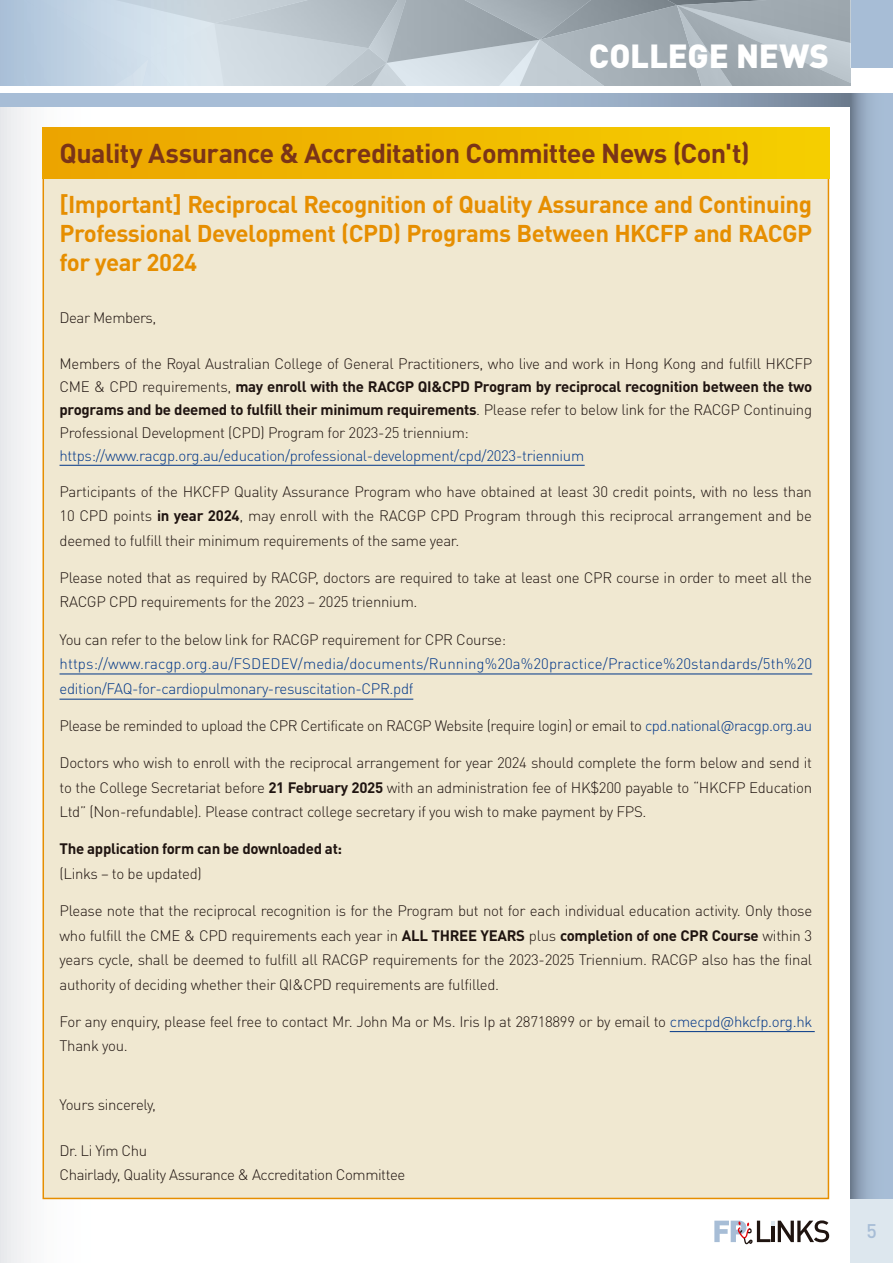
<style>
.page{position:relative;width:893px;height:1263px;background:#fff}
.page>*{position:absolute;margin:0;border:0;box-sizing:border-box;transform-origin:0 0}
.t1{font:900 33px "DIN Pro";letter-spacing:-.005em;color:#fff}
.t2{font:700 27px "DIN Pro";letter-spacing:-.025em;color:#7a3418}
.t3{font:700 24px/28.8px "DIN Pro";letter-spacing:-.02em;color:#e68e00;text-align:justify}
.t4{font:500 19.5px "DIN Pro";color:#a7bdd6}
.t5{font:300 15px/24.5px "DIN Pro";letter-spacing:-.02em;color:#1f1410;text-align:justify}
.t6{font:300 15px/24.5px "DIN Pro";letter-spacing:.005em;color:#003688}
.t7{font:300 15px "DIN Pro";letter-spacing:-.02em;color:#003688}
.t8{font:700 15px "DIN Pro";letter-spacing:-.02em;color:#1f1410}
.s1{font-weight:700}
.s2{color:#003688}
</style>
<div class="page">
<div style="left:850px;top:0;width:43px;height:68px;background:#a7bdd6"></div>
<div style="left:0;top:106px;width:850px;height:1157px;background:linear-gradient(to bottom,#f5f4f2,#f7f6f6)"></div>
<svg style="left:0;top:0;width:850px;height:85px;background:#b6c2cb"></svg>
<svg style="left:0;top:94px;width:850px;height:12px;background:#9cb1c9"></svg>
<svg style="left:850px;top:94px;width:43px;height:1105px;background:#98acc3"></svg>
<div style="left:850px;top:1199px;width:43px;height:64px;background:#dde7ee"></div>
<svg style="left:714px;top:1220px;width:115px;height:24px"></svg>
<div style="left:43px;top:174px;width:786px;height:1025px;background:#f0e8d1;border:2px solid #e68e00"></div>
<hr style="left:60px;top:465px;width:525px;height:1px;background:#003688">
<hr style="left:60px;top:699px;width:353px;height:1px;background:#003688">
<hr style="left:670px;top:1031px;width:145px;height:1px;background:#003688">
<hr style="left:60px;top:674px;width:752px;height:1px;background:#003688">
<div style="left:43px;top:128px;width:786px;height:51px;background:linear-gradient(to right,#eba400,#f5cf00)"></div>
<h1 class="t1" style="left:589px;top:27px;width:242px">COLLEGE NEWS</h1>
<h2 class="t2" style="left:60px;top:130px;width:692px">Quality Assurance &amp; Accreditation Committee News (Con't)</h2>
<h3 class="t3" style="left:60px;top:187px;width:754px">[Important] Reciprocal Recognition of Quality Assurance and Continuing Professional Development (CPD) Programs Between HKCFP and RACGP for year 2024</h3>
<p class="t5" style="left:60px;top:304px;width:98px">Dear Members,</p>
<p class="t5" style="left:60px;top:351px;width:754px;line-height:23px">Members of the Royal Australian College of General Practitioners, who live and work in Hong Kong and fulfill HKCFP CME &amp; CPD requirements, <span class="s1">may enroll with the RACGP QI&amp;CPD Program by reciprocal recognition between the two programs and be deemed to fulfill their minimum requirements</span>. Please refer to below link for the RACGP Continuing Professional Development (CPD) Program for 2023-25 triennium:</p>
<p class="t7" style="left:60px;top:444px;width:526px">https://www.racgp.org.au/education/professional-development/cpd/2023-triennium</p>
<p class="t5" style="left:60px;top:478px;width:754px">Participants of the HKCFP Quality Assurance Program who have obtained at least 30 credit points, with no less than 10 CPD points <span class="s1">in year 2024</span>, may enroll with the RACGP CPD Program through this reciprocal arrangement and be deemed to fulfill their minimum requirements of the same year.</p>
<p class="t5" style="left:60px;top:564px;width:754px">Please noted that as required by RACGP, doctors are required to take at least one CPR course in order to meet all the<br>RACGP CPD requirements for the 2023 – 2025 triennium.</p>
<p class="t5" style="left:60px;top:626px;width:448px">You can refer to the below link for RACGP requirement for CPR Course:</p>
<p class="t6" style="left:60px;top:650px;width:754px">https://www.racgp.org.au/FSDEDEV/media/documents/Running%20a%20practice/Practice%20standards/5th%20 edition/FAQ-for-cardiopulmonary-resuscitation-CPR.pdf</p>
<p class="t5" style="left:60px;top:712px;width:754px">Please be reminded to upload the CPR Certificate on RACGP Website (require login) or email to <span class="s2">cpd.national@racgp.org.au</span></p>
<p class="t5" style="left:60px;top:749px;width:754px">Doctors who wish to enroll with the reciprocal arrangement for year 2024 should complete the form below and send it to the College Secretariat before <span class="s1">21 February 2025</span> with an administration fee of HK$200 payable to “HKCFP Education Ltd” (Non-refundable). Please contract college secretary if you wish to make payment by FPS.</p>
<p class="t8" style="left:60px;top:836px;width:284px">The application form can be downloaded at:</p>
<p class="t5" style="left:60px;top:860px;width:144px">(Links – to be updated)</p>
<p class="t5" style="left:60px;top:897px;width:754px">Please note that the reciprocal recognition is for the Program but not for each individual education activity. Only those who fulfill the CME &amp; CPD requirements each year in <span class="s1">ALL THREE YEARS</span> plus <span class="s1">completion of one CPR Course</span> within 3 years cycle, shall be deemed to fulfill all RACGP requirements for the 2023-2025 Triennium. RACGP also has the final authority of deciding whether their QI&amp;CPD requirements are fulfilled.</p>
<p class="t5" style="left:60px;top:1008px;width:754px">For any enquiry, please feel free to contact Mr. John Ma or Ms. Iris Ip at 28718899 or by email to <span class="s2">cmecpd@hkcfp.org.hk<br></span>Thank you.</p>
<p class="t5" style="left:60px;top:1091px;width:98px">Yours sincerely,</p>
<p class="t5" style="left:60px;top:1136px;width:347px">Dr. Li Yim Chu<br>Chairlady, Quality Assurance &amp; Accreditation Committee</p>
<h3 class="t4" style="left:866px;top:1215px;width:12px">5</h3>
</div>
